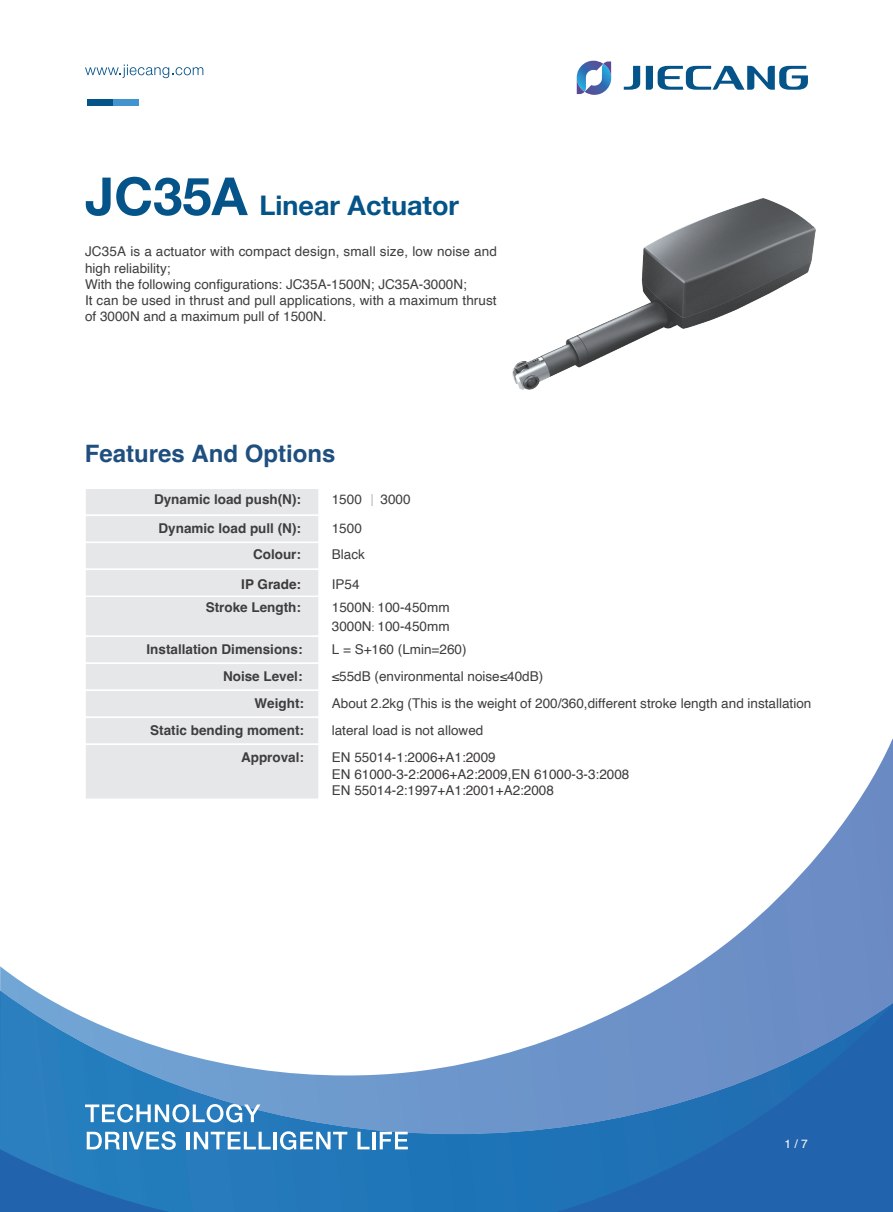
<style>
.page{position:relative;width:893px;height:1212px;background:#fff}
.page>*{position:absolute;margin:0;border:0;box-sizing:border-box;transform-origin:0 0}
.t1{font:700 27px "Helvetica Neue";color:#045389}
.t2{font:700 24px "Helvetica";color:#1f4f7f}
.t3{font:13.5px/16.2px "Helvetica";color:#3e3e3f}
.t4{font:700 13.5px "Helvetica";color:#3e3e3f}
.t5{font:13.5px/16.2px "Helvetica";color:#3d3b3a}
.t6{font:700 13.5px "Helvetica";color:#3d3b3a}
.t7{font:12px "Helvetica";color:#fff}
.s1{font-size:52.5px}
.s2{font-family:"Adobe Song Std";font-weight:300}
</style>
<div class="page">
<svg style="left:85px;top:64px;width:118px;height:14px"></svg>
<svg style="left:624px;top:66px;width:16px;height:24px"></svg>
<svg style="left:646px;top:66px;width:162px;height:24px"></svg>
<svg style="left:577px;top:61px;width:35px;height:34px"></svg>
<div style="left:88px;top:99px;width:25px;height:7px;background:#045389"></div>
<div style="left:113px;top:99px;width:26px;height:7px;background:#4394ce"></div>
<svg style="left:0;top:739px;width:893px;height:410px"></svg>
<svg style="left:0;top:1010px;width:887px;height:202px;background:#568fc5"></svg>
<svg style="left:85px;top:1104px;width:175px;height:18px"></svg>
<svg style="left:87px;top:1132px;width:33px;height:17px"></svg>
<hr style="left:123px;top:1132px;width:3px;height:17px;background:#fff">
<svg style="left:129px;top:1131px;width:47px;height:19px"></svg>
<hr style="left:187px;top:1132px;width:3px;height:17px;background:#fff">
<svg style="left:194px;top:1132px;width:77px;height:17px"></svg>
<hr style="left:273px;top:1132px;width:3px;height:17px;background:#fff">
<svg style="left:280px;top:1131px;width:67px;height:19px"></svg>
<svg style="left:357px;top:1132px;width:12px;height:17px"></svg>
<hr style="left:372px;top:1132px;width:3px;height:17px;background:#fff">
<svg style="left:380px;top:1132px;width:28px;height:17px"></svg>
<div style="left:84px;top:595px;width:236px;height:42px;background:#e6e7e9;border:2px solid #fff"></div>
<div style="left:84px;top:635px;width:236px;height:29px;background:#e6e7e9;border:2px solid #fff"></div>
<div style="left:84px;top:541px;width:236px;height:29px;background:#e6e7e9;border:2px solid #fff"></div>
<div style="left:84px;top:487px;width:236px;height:29px;background:#e6e7e9;border:2px solid #fff"></div>
<div style="left:84px;top:662px;width:236px;height:29px;background:#e6e7e9;border:2px solid #fff"></div>
<div style="left:84px;top:689px;width:236px;height:29px;background:#e6e7e9;border:2px solid #fff"></div>
<div style="left:84px;top:716px;width:236px;height:29px;background:#e6e7e9;border:2px solid #fff"></div>
<div style="left:84px;top:743px;width:236px;height:57px;background:#e6e7e9;border:2px solid #fff"></div>
<div style="left:84px;top:514px;width:236px;height:29px;background:#e6e7e8;border:2px solid #fff"></div>
<div style="left:84px;top:568px;width:236px;height:29px;background:#e6e7e8;border:2px solid #fff"></div>
<img style="left:512px;top:199px;width:303px;height:190px">
<h1 class="t1" style="left:85px;top:184px;width:375px"><span class="s1">JC35A</span> Linear Actuator</h1>
<p class="t3" style="left:85px;top:244px;width:413px">JC35A is a actuator with compact design, small size, low noise and high reliability;<br>With the following configurations: JC35A-1500N; JC35A-3000N;<br>It can be used in thrust and pull applications, with a maximum thrust of 3000N and a maximum pull of 1500N.</p>
<h2 class="t2" style="left:85px;top:439px;width:252px">Features And Options</h2>
<p class="t4" style="left:154px;top:491px;width:149px">Dynamic load push(N):</p>
<p class="t3" style="left:332px;top:492px;width:80px">1500 <span class="s2">｜</span>3000</p>
<p class="t4" style="left:159px;top:520px;width:144px">Dynamic load pull (N):</p>
<p class="t3" style="left:332px;top:521px;width:32px">1500</p>
<p class="t4" style="left:253px;top:546px;width:49px">Colour:</p>
<p class="t3" style="left:332px;top:547px;width:35px">Black</p>
<p class="t6" style="left:241px;top:575px;width:61px">IP Grade:</p>
<p class="t3" style="left:332px;top:576px;width:29px">IP54</p>
<p class="t4" style="left:206px;top:599px;width:97px">Stroke Length:</p>
<p class="t3" style="left:332px;top:598px;width:119px;line-height:19.5px">1500N<span class="s2">:</span> 100-450mm<br>3000N<span class="s2">:</span> 100-450mm</p>
<p class="t4" style="left:147px;top:640px;width:158px">Installation Dimensions:</p>
<p class="t3" style="left:332px;top:641px;width:136px">L = S+160 (Lmin=260)</p>
<p class="t4" style="left:223px;top:668px;width:81px">Noise Level:</p>
<p class="t3" style="left:332px;top:669px;width:213px">≤55dB (environmental noise≤40dB)</p>
<p class="t4" style="left:255px;top:695px;width:51px">Weight:</p>
<p class="t3" style="left:332px;top:696px;width:481px">About 2.2kg (This is the weight of 200/360,different stroke length and installation</p>
<p class="t4" style="left:150px;top:722px;width:155px">Static bending moment:</p>
<p class="t3" style="left:332px;top:723px;width:153px">lateral load is not allowed</p>
<p class="t4" style="left:241px;top:749px;width:65px">Approval:</p>
<p class="t5" style="left:332px;top:750px;width:299px">EN 55014-1:2006+A1:2009<br>EN 61000-3-2:2006+A2:2009,EN 61000-3-3:2008<br>EN 55014-2:1997+A1:2001+A2:2008</p>
<p class="t7" style="left:785px;top:1134px;width:25px">1 / 7</p>
</div>
